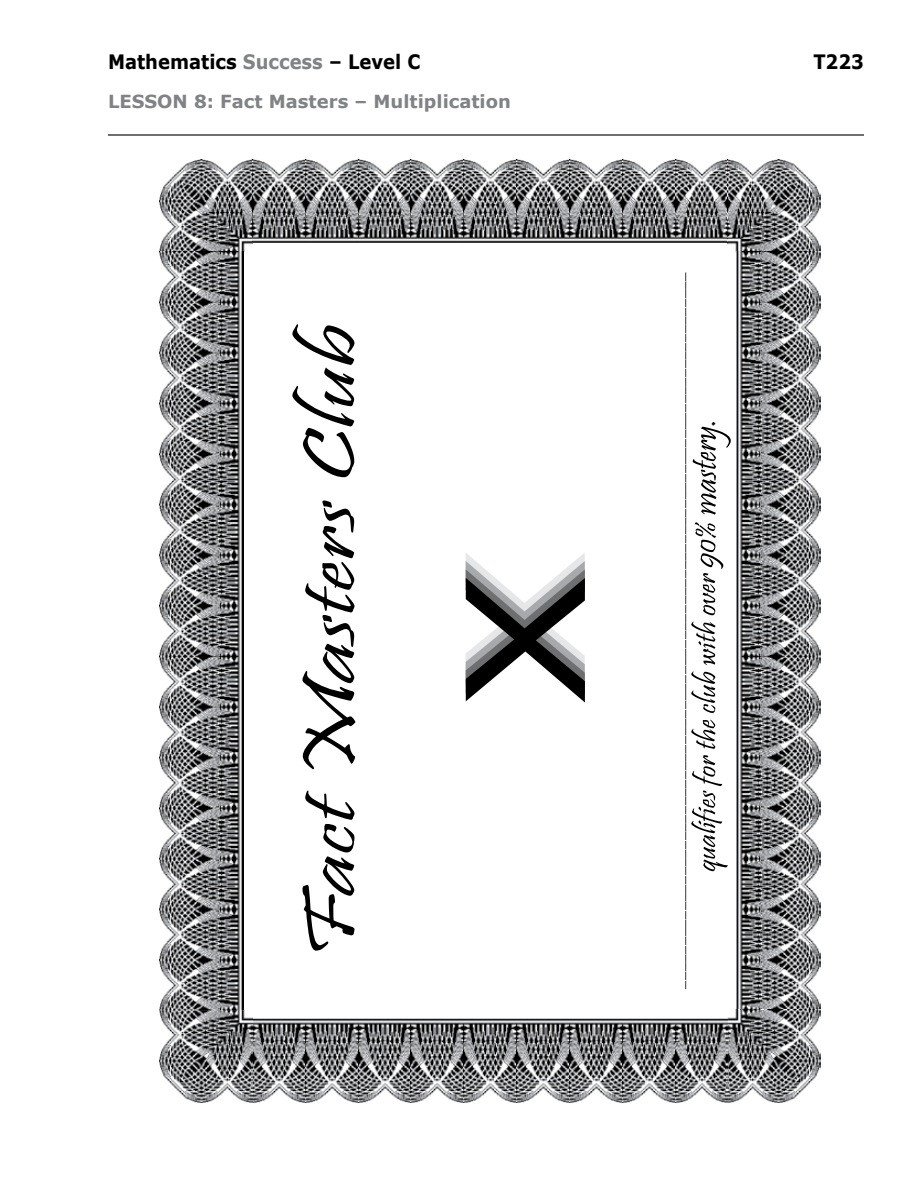
<style>
.page{position:relative;width:918px;height:1188px;background:#fff}
.page>*{position:absolute;margin:0;border:0;box-sizing:border-box;transform-origin:0 0}
.t1{font:21px "Viner Hand ITC";color:#000}
.t2{font:700 19.8px "Verdana";color:#000;scale:.91 1}
.t3{font:700 18px "Verdana";color:#808285}
.s1{color:#808285}
</style>
<div class="page">
<hr style="left:108px;top:134px;width:756px;height:2px;background:#000">
<img style="left:160px;top:159px;width:93px;height:93px">
<img style="left:253px;top:159px;width:475px;height:84px">
<img style="left:728px;top:159px;width:92px;height:93px">
<img style="left:737px;top:251px;width:83px;height:759px">
<img style="left:728px;top:1010px;width:92px;height:93px">
<img style="left:253px;top:1019px;width:475px;height:84px">
<img style="left:160px;top:1010px;width:93px;height:93px">
<img style="left:160px;top:251px;width:84px;height:759px">
<svg style="left:302px;top:791px;width:53px;height:160px"></svg>
<svg style="left:302px;top:501px;width:53px;height:268px"></svg>
<svg style="left:292px;top:324px;width:62px;height:153px"></svg>
<svg style="left:466px;top:553px;width:119px;height:150px"></svg>
<svg style="left:685px;top:272px;width:46px;height:717px"></svg>
<p class="t2" style="left:108px;top:49px;width:345px">Mathematics <span class="s1">Success</span> – Level C</p>
<p class="t2" style="left:813px;top:49px;width:57px">T223</p>
<p class="t3" style="left:108px;top:90px;width:405px">LESSON 8: Fact Masters – Multiplication</p>
<p class="t1" style="left:695px;top:426px;width:8px;rotate:-90deg">.</p>
</div>
